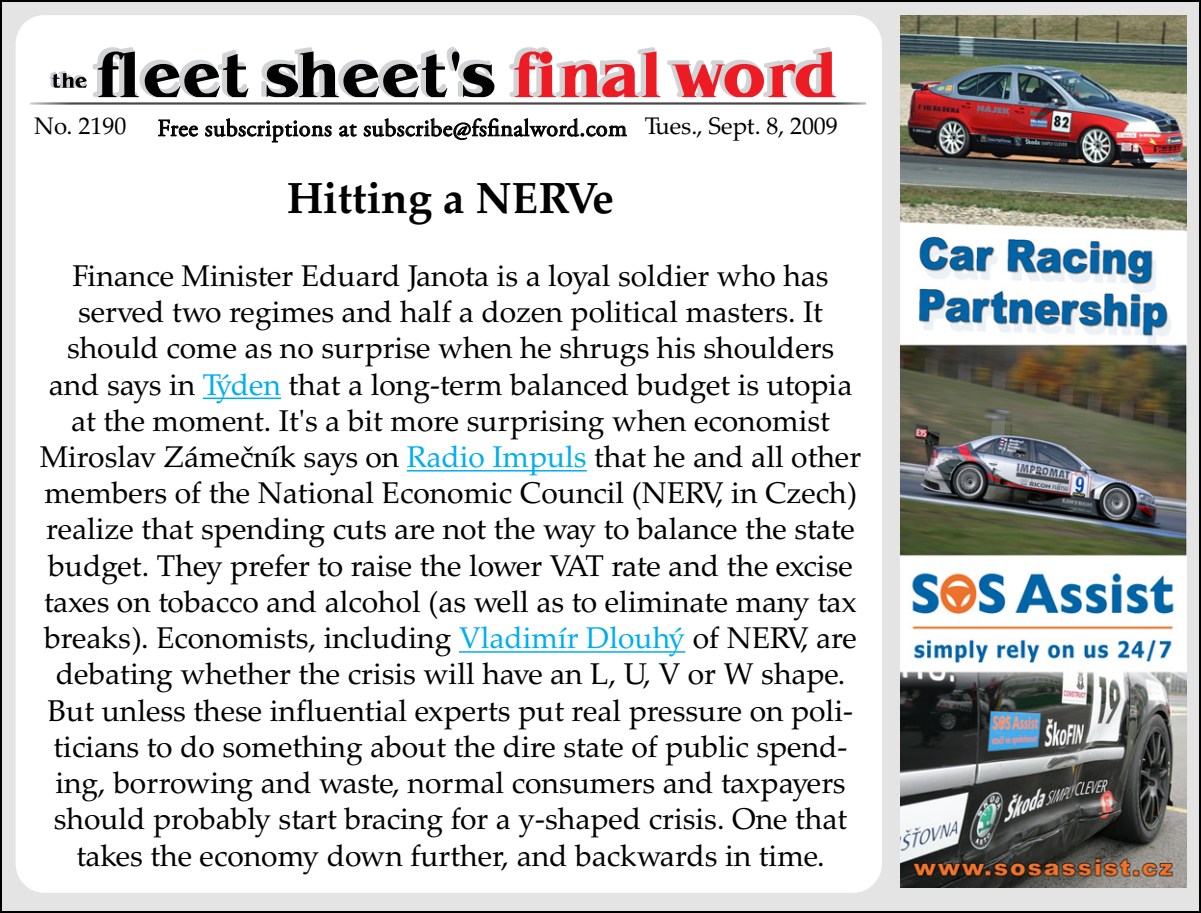
<style>
.page{position:relative;width:1201px;height:913px;background:#fff}
.page>*{position:absolute;margin:0;border:0;box-sizing:border-box;transform-origin:0 0}
.t1{font:700 43.6px "Palatino LTCE";color:#000}
.t2{font:30px/36.2px "Palatino LTCE";color:#000;text-align:center}
.t3{font:24px "Adobe Garamond Pro";letter-spacing:.02em;color:#000}
.t4{font:24px "Palatino LTCE";letter-spacing:-.005em;color:#000}
.s1{color:#00aeef}
</style>
<div class="page">
<div style="left:1px;top:1px;width:1198px;height:910px;background:#e5e4e4"></div>
<div style="left:16px;top:15px;width:865px;height:877px;background:#fff;border-radius:29px"></div>
<svg style="left:158px;top:119px;width:40px;height:17px"></svg>
<svg style="left:205px;top:118px;width:126px;height:24px"></svg>
<svg style="left:339px;top:124px;width:17px;height:13px"></svg>
<svg style="left:363px;top:118px;width:263px;height:22px"></svg>
<img style="left:30px;top:102px;width:836px;height:3px">
<svg style="left:49px;top:47px;width:446px;height:50px"></svg>
<svg style="left:509px;top:47px;width:326px;height:50px"></svg>
<hr style="left:203px;top:397px;width:78px;height:2px;background:#00aeef">
<hr style="left:407px;top:470px;width:179px;height:1px;background:#00aeef">
<hr style="left:459px;top:651px;width:226px;height:1px;background:#00aeef">
<img style="left:900px;top:15px;width:286px;height:872px">
<p class="t4" style="left:34px;top:112px;width:94px">No. 2190</p>
<p class="t4" style="left:644px;top:112px;width:194px">Tues., Sept. 8, 2009</p>
<p class="t3" style="left:157px;top:114px;width:471px">Free subscriptions at subscribe@fsfinalword.com</p>
<h1 class="t1" style="left:287px;top:173px;width:328px">Hitting a NERVe</h1>
<p class="t2" style="left:40px;top:258px;width:823px">Finance Minister Eduard Janota is a loyal soldier who has served two regimes and half a dozen political masters. It should come as no surprise when he shrugs his shoulders and says in <span class="s1">Týden</span> that a long-term balanced budget is utopia at the moment. It's a bit more surprising when economist Miroslav Zámečník says on <span class="s1">Radio Impuls</span> that he and all other members of the National Economic Council (NERV, in Czech) realize that spending cuts are not the way to balance the state budget. They prefer to raise the lower VAT rate and the excise taxes on tobacco and alcohol (as well as to eliminate many tax breaks). Economists, including <span class="s1">Vladimír Dlouhý</span> of NERV, are debating whether the crisis will have an L, U, V or W shape.<br>But unless these influential experts put real pressure on poli&shy;ticians to do something about the dire state of public spend&shy;ing, borrowing and waste, normal consumers and taxpayers should probably start bracing for a y-shaped crisis. One that takes the economy down further, and backwards in time.</p>
</div>
